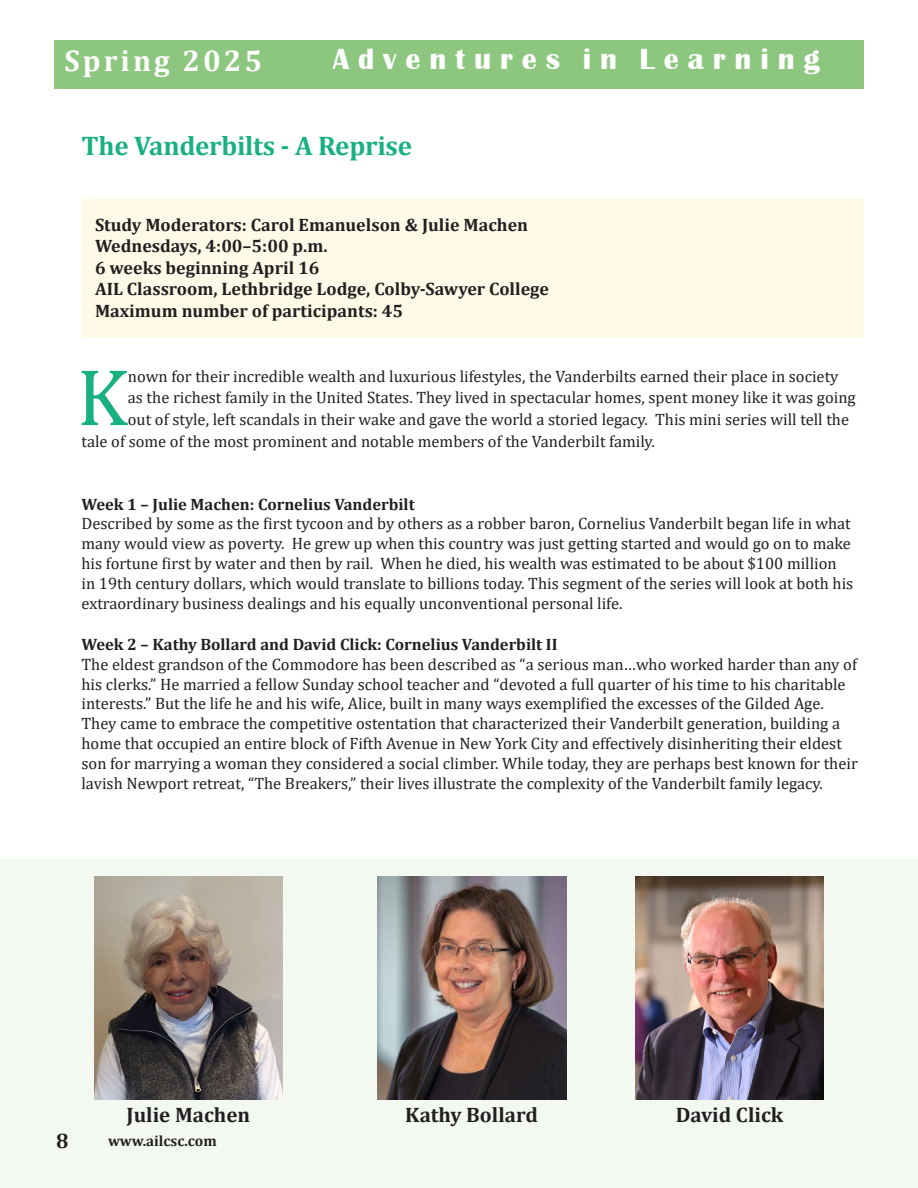
<style>
.page{position:relative;width:918px;height:1188px;background:#fff}
.page>*{position:absolute;margin:0;border:0;box-sizing:border-box;transform-origin:0 0}
.t1{font:81.3px "Cambria";color:#19b082}
.t2{font:700 30px "Britannic";letter-spacing:.3em;color:#fff}
.t3{font:700 30px "Cambria";letter-spacing:.1em;color:#fff}
.t4{font:700 27px "Cambria";letter-spacing:-.01em;color:#19b082}
.t5{font:700 21px "Cambria";color:#231f20}
.t6{font:700 18px "Cambria";color:#231f20}
.t7{font:16.5px/19.8px "Cambria";color:#231f20}
.t8{font:700 16.5px "Cambria";color:#231f20}
.t9{font:700 15px "Cambria";color:#231f20}
</style>
<div class="page">
<div style="left:0;top:859px;width:918px;height:329px;background:#f3f9f1"></div>
<div style="left:54px;top:40px;width:810px;height:49px;background:#8dc77f"></div>
<div style="left:82px;top:199px;width:782px;height:139px;background:#fefae7"></div>
<img style="left:94px;top:876px;width:188px;height:224px">
<img style="left:377px;top:876px;width:189px;height:224px">
<img style="left:636px;top:876px;width:188px;height:224px">
<h2 class="t3" style="left:64px;top:40px;width:199px">Spring 2025</h2>
<h2 class="t2" style="left:333px;top:42px;width:489px">Adventures in Learning</h2>
<p class="t4" style="left:82px;top:127px;width:332px">The Vanderbilts - A Reprise</p>
<p class="t6" style="left:95px;top:212px;width:435px">Study Moderators: Carol Emanuelson &amp; Julie Machen</p>
<p class="t6" style="left:95px;top:233px;width:234px">Wednesdays, 4:00–5:00 p.m.</p>
<p class="t6" style="left:95px;top:255px;width:226px">6 weeks beginning April 16</p>
<p class="t6" style="left:95px;top:277px;width:456px">AIL Classroom, Lethbridge Lodge, Colby-Sawyer College</p>
<p class="t6" style="left:95px;top:298px;width:310px">Maximum number of participants: 45</p>
<p class="t1" style="left:77px;top:349px;width:53px">K</p>
<p class="t7" style="left:128px;top:366px;width:712px">nown for their incredible wealth and luxurious lifestyles, the Vanderbilts earned their place in society</p>
<p class="t7" style="left:128px;top:388px;width:729px">as the richest family in the United States. They lived in spectacular homes, spent money like it was going</p>
<p class="t7" style="left:128px;top:409px;width:723px">out of style, left scandals in their wake and gave the world a storied legacy. This mini series will tell the</p>
<p class="t7" style="left:82px;top:431px;width:575px">tale of some of the most prominent and notable members of the Vanderbilt family.</p>
<p class="t8" style="left:82px;top:492px;width:335px">Week 1 – Julie Machen: Cornelius Vanderbilt</p>
<p class="t7" style="left:82px;top:514px;width:773px">Described by some as the first tycoon and by others as a robber baron, Cornelius Vanderbilt began life in what many would view as poverty. He grew up when this country was just getting started and would go on to make his fortune first by water and then by rail. When he died, his wealth was estimated to be about $100 million in 19th century dollars, which would translate to billions today. This segment of the series will look at both his extraordinary business dealings and his equally unconventional personal life.</p>
<p class="t8" style="left:82px;top:633px;width:477px">Week 2 – Kathy Bollard and David Click: Cornelius Vanderbilt II</p>
<p class="t7" style="left:82px;top:654px;width:778px">The eldest grandson of the Commodore has been described as “a serious man…who worked harder than any of his clerks.” He married a fellow Sunday school teacher and “devoted a full quarter of his time to his charitable interests.” But the life he and his wife, Alice, built in many ways exemplified the excesses of the Gilded Age.<br>They came to embrace the competitive ostentation that characterized their Vanderbilt generation, building a home that occupied an entire block of Fifth Avenue in New York City and effectively disinheriting their eldest son for marrying a woman they considered a social climber. While today, they are perhaps best known for their lavish Newport retreat, “The Breakers,” their lives illustrate the complexity of the Vanderbilt family legacy.</p>
<p class="t5" style="left:56px;top:1126px;width:14px">8</p>
<p class="t5" style="left:127px;top:1100px;width:125px">Julie Machen</p>
<p class="t5" style="left:405px;top:1100px;width:134px">Kathy Bollard</p>
<p class="t5" style="left:676px;top:1100px;width:109px">David Click</p>
<p class="t9" style="left:108px;top:1130px;width:110px">www.ailcsc.com</p>
</div>
